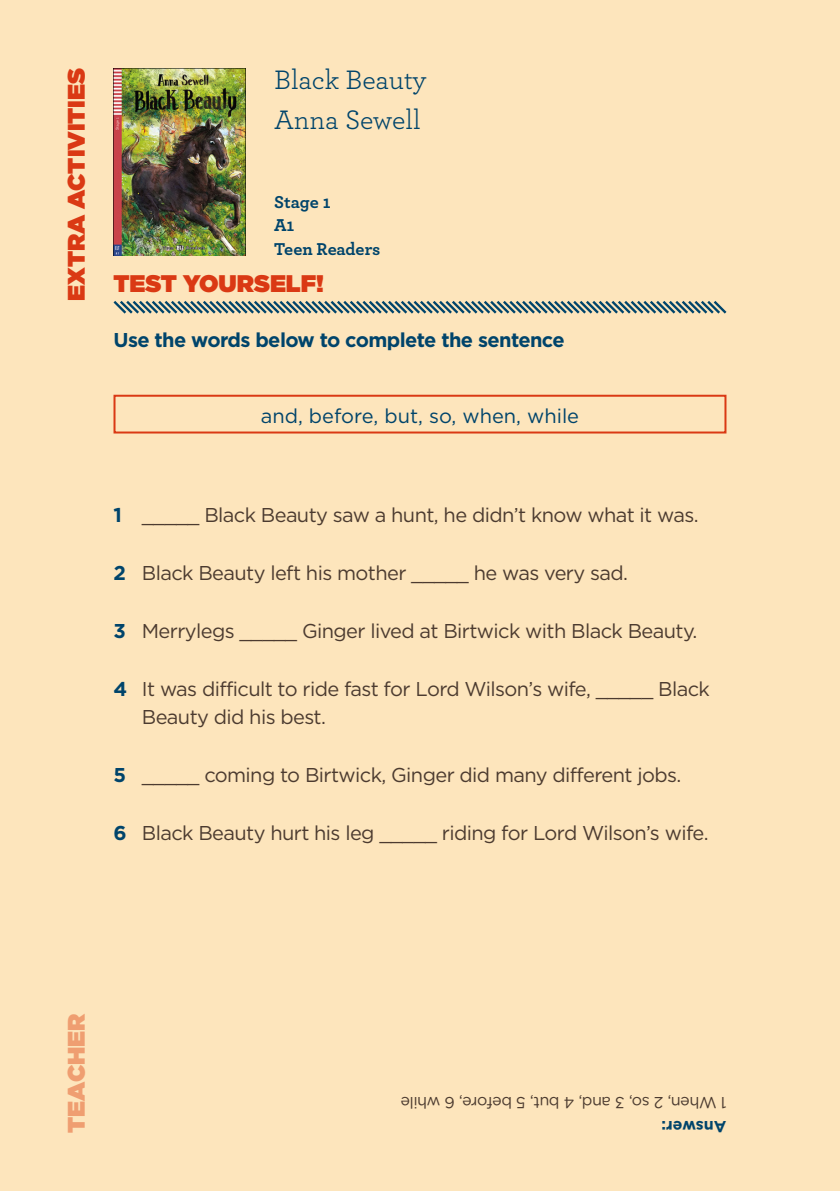
<style>
.page{position:relative;width:840px;height:1191px;background:#fff}
.page>*{position:absolute;margin:0;border:0;box-sizing:border-box;transform-origin:0 0}
.t1{font:28px/39.6px "Archer";letter-spacing:-.005em;color:#00446b}
.t2{font:900 24px "Gotham HTF";color:#da3914}
.t3{font:900 24px "Gotham HTF";color:#ef9e71}
.t4{font:20px/28px "Gotham HTF";letter-spacing:-.03em;color:#4c3b30}
.t5{font:700 20px "Gotham HTF";letter-spacing:-.03em;color:#00446b}
.t6{font:20px "Gotham HTF";color:#00446b}
.t7{font:700 18px/23.6px "Archer";color:#00446b}
.t8{font:16px "Gotham HTF";letter-spacing:-.025em;color:#4c3b30}
.t9{font:700 16px "Gotham HTF";color:#00446b}
.s1{font-weight:700;color:#00446b}
</style>
<div class="page">
<div style="left:0;top:0;width:839px;height:1191px;background:#fde5bc"></div>
<img style="left:113px;top:68px;width:132px;height:187px">
<div style="left:113px;top:395px;width:613px;height:38px;border:2px solid #da3914"></div>
<svg style="left:113px;top:301px;width:614px;height:13px"></svg>
<p class="t2" style="left:62px;top:301px;width:234px;rotate:-90deg">EXTRA ACTIVITIES</p>
<h1 class="t1" style="left:274px;top:59px;width:154px">Black Beauty<br>Anna Sewell</h1>
<p class="t7" style="left:274px;top:189px;width:108px">Stage 1<br>A1<br>Teen Readers</p>
<p class="t2" style="left:113px;top:270px;width:212px">TEST YOURSELF!</p>
<p class="t5" style="left:113px;top:329px;width:452px">Use the words below to complete the sentence</p>
<p class="t6" style="left:261px;top:404px;width:319px">and, before, but, so, when, while</p>
<p class="t4" style="left:113px;top:500px;width:586px"><span class="s1">1</span> _____ Black Beauty saw a hunt, he didn’t know what it was.</p>
<p class="t4" style="left:113px;top:558px;width:515px"><span class="s1">2</span> Black Beauty left his mother _____ he was very sad.</p>
<p class="t4" style="left:113px;top:616px;width:585px"><span class="s1">3</span> Merrylegs _____ Ginger lived at Birtwick with Black Beauty.</p>
<p class="t4" style="left:142px;top:674px;width:569px;text-indent:-28px"><span class="s1">4</span> It was difficult to ride fast for Lord Wilson’s wife, _____ Black<br>Beauty did his best.</p>
<p class="t4" style="left:113px;top:760px;width:569px"><span class="s1">5</span> _____ coming to Birtwick, Ginger did many different jobs.</p>
<p class="t4" style="left:113px;top:818px;width:596px"><span class="s1">6</span> Black Beauty hurt his leg _____ riding for Lord Wilson’s wife.</p>
<p class="t3" style="left:62px;top:1132px;width:121px;rotate:-90deg">TEACHER</p>
<p class="t8" style="left:726px;top:1111px;width:327px;rotate:-180deg">1 When, 2 so, 3 and, 4 but, 5 before, 6 while</p>
<p class="t9" style="left:726px;top:1135px;width:67px;rotate:-180deg">Answer:</p>
</div>
